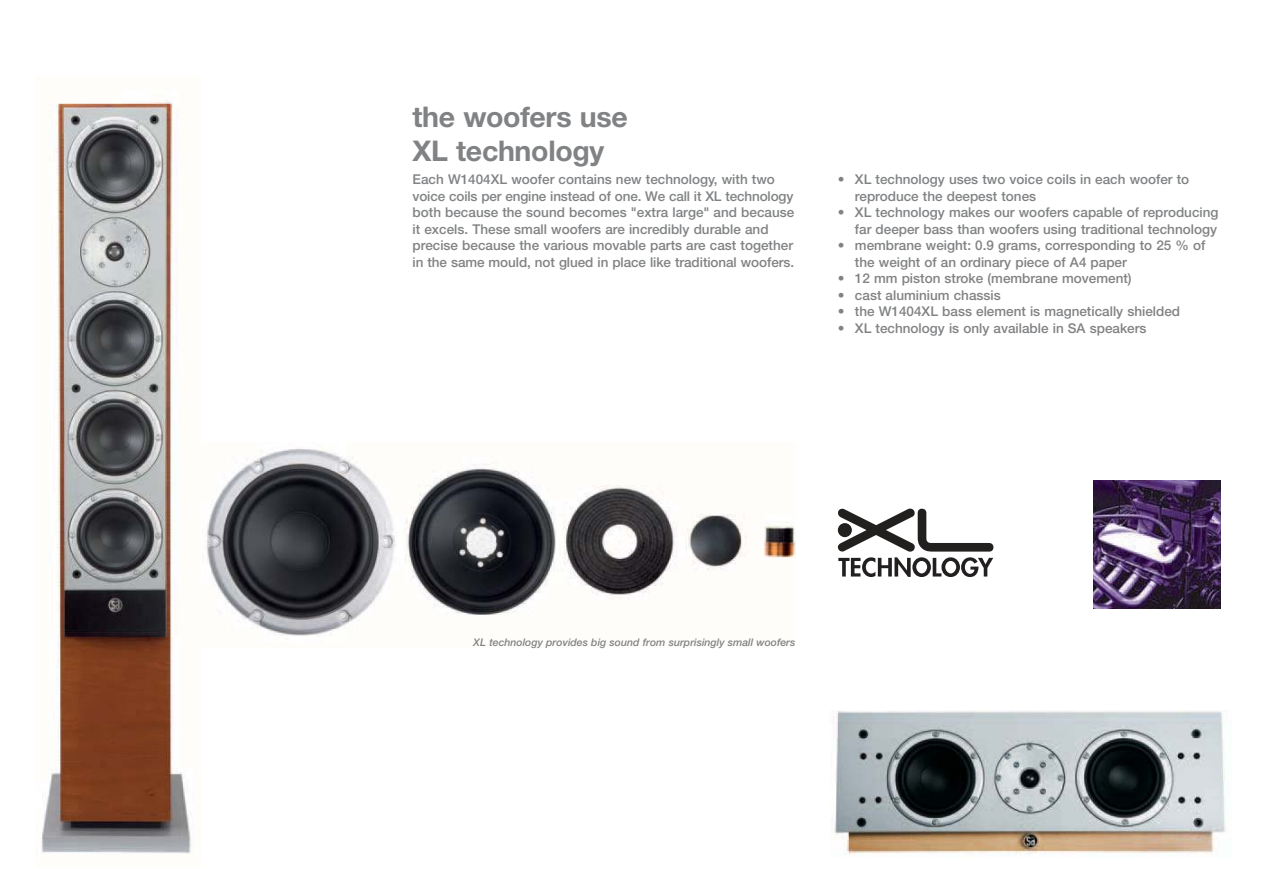
<style>
.page{position:relative;width:1262px;height:893px;background:#fff}
.page>*{position:absolute;margin:0;border:0;box-sizing:border-box;transform-origin:0 0}
.t1{font:700 28.5px/34.5px "Helvetica Neue";letter-spacing:-.01em;color:#808284}
.t2{font:500 13.5px/16.5px "Helvetica Neue";color:#808284}
.t3{font:italic 500 10.5px "Helvetica Neue";color:#808284}
</style>
<div class="page">
<svg style="left:838px;top:508px;width:155px;height:69px"></svg>
<div style="left:838px;top:523px;width:14px;height:14px;background:#221f1f;border-radius:50%"></div>
<img style="left:206px;top:449px;width:589px;height:187px">
<img style="left:42px;top:100px;width:152px;height:754px">
<img style="left:834px;top:710px;width:392px;height:145px">
<img style="left:1093px;top:480px;width:127px;height:128px">
<h1 class="t1" style="left:412px;top:102px;width:217px">the woofers use<br>XL technology</h1>
<p class="t2" style="left:412px;top:172px;width:383px">Each W1404XL woofer contains new technology, with two voice coils per engine instead of one. We call it XL technology both because the sound becomes "extra large" and because it excels. These small woofers are incredibly durable and precise because the various movable parts are cast together in the same mould, not glued in place like traditional woofers.</p>
<p class="t2" style="left:855px;top:172px;width:336px;text-indent:-17px">• XL technology uses two voice coils in each woofer to reproduce the deepest tones</p>
<p class="t2" style="left:838px;top:205px;width:382px;text-align:right">• XL technology makes our woofers capable of reproducing far deeper bass than woofers using traditional technology</p>
<p class="t2" style="left:855px;top:238px;width:352px;text-indent:-17px">• membrane weight: 0.9 grams, corresponding to 25 % of the weight of an ordinary piece of A4 paper</p>
<p class="t2" style="left:838px;top:271px;width:295px">• 12 mm piston stroke (membrane movement)</p>
<p class="t2" style="left:838px;top:288px;width:164px">• cast aluminium chassis</p>
<p class="t2" style="left:838px;top:304px;width:344px">• the W1404XL bass element is magnetically shielded</p>
<p class="t2" style="left:838px;top:321px;width:310px">• XL technology is only available in SA speakers</p>
<p class="t3" style="left:473px;top:638px;width:324px">XL technology provides big sound from surprisingly small woofers</p>
</div>
